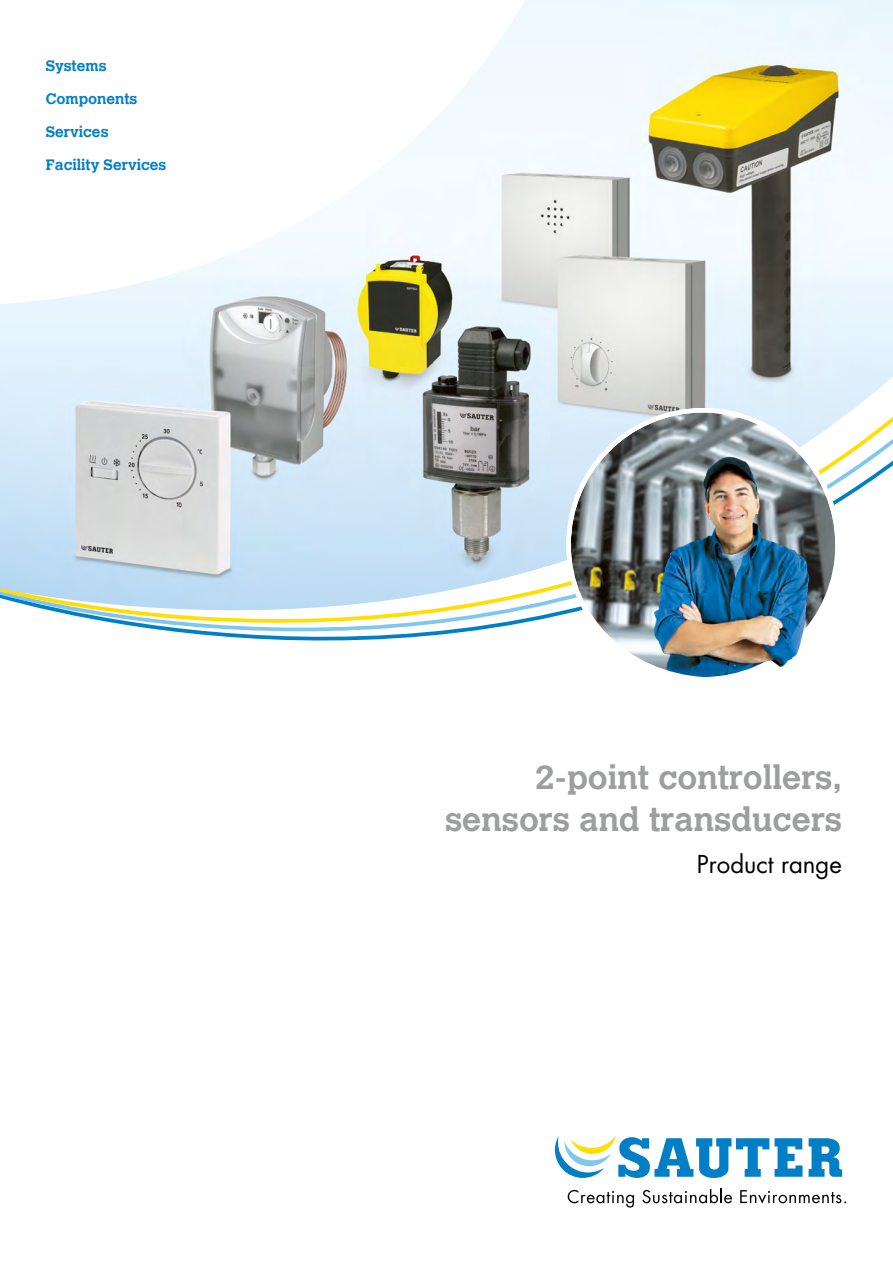
<style>
.page{position:relative;width:893px;height:1263px;background:#fff}
.page>*{position:absolute;margin:0;border:0;box-sizing:border-box;transform-origin:0 0}
.t1{font:700 33px "Calvert MT Pro";color:#9d9e9e}
.t2{font:24px "Futura LT Pro";color:#000}
.t3{font:700 15px "Calvert MT Pro";color:#007fc7}
</style>
<div class="page">
<svg style="left:58px;top:612px;width:506px;height:29px"></svg>
<img style="left:0;top:0;width:893px;height:612px">
<svg style="left:809px;top:1138px;width:33px;height:39px"></svg>
<svg style="left:555px;top:1135px;width:247px;height:43px"></svg>
<img style="left:564px;top:406px;width:293px;height:271px">
<svg style="left:568px;top:1190px;width:66px;height:17px"></svg>
<svg style="left:642px;top:1189px;width:90px;height:14px"></svg>
<svg style="left:740px;top:1190px;width:106px;height:13px"></svg>
<p class="t3" style="left:46px;top:56px;width:62px">Systems</p>
<p class="t3" style="left:46px;top:89px;width:93px">Components</p>
<p class="t3" style="left:46px;top:122px;width:64px">Services</p>
<p class="t3" style="left:46px;top:155px;width:122px">Facility Services</p>
<p class="t1" style="left:535px;top:756px;width:309px">2-point controllers,</p>
<p class="t1" style="left:445px;top:799px;width:398px">sensors and transducers</p>
<p class="t2" style="left:697px;top:848px;width:147px">Product range</p>
</div>
